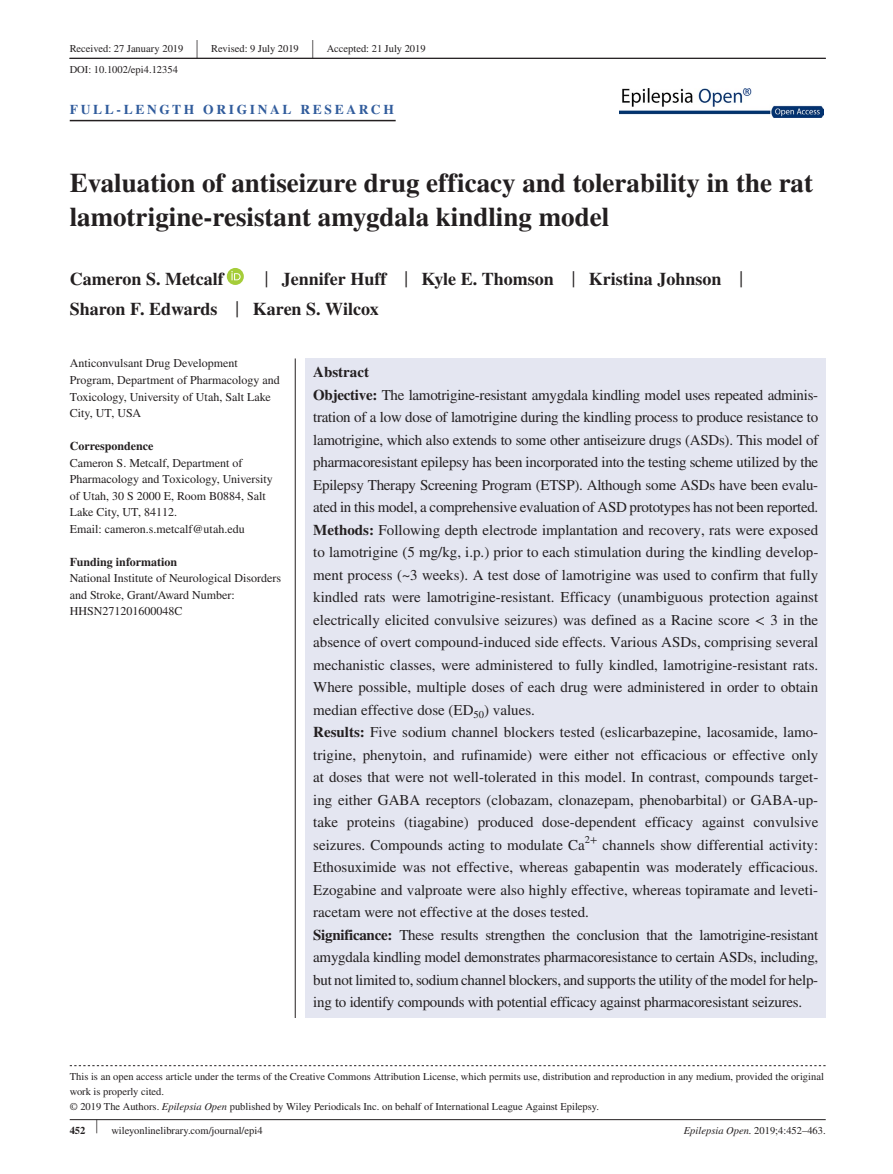
<style>
.page{position:relative;width:893px;height:1174px;background:#fff}
.page>*{position:absolute;margin:0;border:0;box-sizing:border-box;transform-origin:0 0}
.t1{font:700 27px/34.5px "STIX";color:#231f20}
.t2{font:26.55px "STIX";color:#231f20;scale:.4 1}
.t3{font:700 18px/30px "STIX";color:#231f20}
.t4{font:15px/22.5px "STIX";color:#231f20}
.t5{font:15px/22.5px "STIX";letter-spacing:-.02em;color:#231f20}
.t6{font:700 13.5px "STIX";letter-spacing:.2em;color:#315c9c}
.t7{font:12px/16.5px "STIX";color:#231f20}
.t8{font:700 12px "STIX";color:#231f20}
.t9{font:10.5px/15px "STIX";color:#231f20}
.s1{font-weight:400;font-size:23.4px}
.s2{font-weight:700}
.s3{font-style:italic}
.s4{font-size:19.5px}
</style>
<div class="page">
<hr style="left:70px;top:1119px;width:756px;height:1px;background:#231f20">
<hr style="left:69px;top:58px;width:757px;height:1px;background:#231f20">
<img style="left:619px;top:88px;width:204px;height:30px">
<hr style="left:70px;top:120px;width:326px;height:1px;background:#231f20">
<div style="left:227px;top:268px;width:17px;height:17px;background:#a5cd39;border-radius:50%"></div>
<svg style="left:231px;top:271px;width:10px;height:9px"></svg>
<svg style="left:70px;top:1065px;width:756px;height:1px"></svg>
<div style="left:306px;top:358px;width:520px;height:660px;background:#e4e6f1"></div>
<hr style="left:295px;top:358px;width:1px;height:660px;background:#231f20">
<p class="t9" style="left:70px;top:41px;width:115px">Received: 27 January 2019</p>
<h2 class="t2" style="left:196px;top:31px;width:7px">|</h2>
<p class="t9" style="left:211px;top:41px;width:89px">Revised: 9 July 2019</p>
<h2 class="t2" style="left:312px;top:31px;width:7px">|</h2>
<p class="t9" style="left:327px;top:41px;width:100px">Accepted: 21 July 2019</p>
<p class="t9" style="left:70px;top:63px;width:110px">DOI: 10.1002/epi4.12354</p>
<p class="t6" style="left:70px;top:101px;width:326px">FULL‐LENGTH ORIGINAL RESEARCH</p>
<h1 class="t1" style="left:70px;top:165px;width:745px">Evaluation of antiseizure drug efficacy and tolerability in the rat lamotrigine‐resistant amygdala kindling model</h1>
<p class="t3" style="left:70px;top:264px;width:675px;text-indent:195px"><span class="s1">|</span> Jennifer Huff <span class="s1">|</span> Kyle E. Thomson <span class="s1">|</span> Kristina Johnson <span class="s1">|<br></span>Sharon F. Edwards <span class="s1">|</span> Karen S. Wilcox</p>
<p class="t3" style="left:70px;top:264px;width:156px">Cameron S. Metcalf</p>
<p class="t7" style="left:70px;top:356px;width:212px">Anticonvulsant Drug Development<br>Program, Department of Pharmacology and<br>Toxicology, University of Utah, Salt Lake<br>City, UT, USA</p>
<p class="t8" style="left:70px;top:439px;width:85px">Correspondence</p>
<p class="t7" style="left:70px;top:455px;width:205px">Cameron S. Metcalf, Department of Pharmacology and Toxicology, University of Utah, 30 S 2000 E, Room B0884, Salt Lake City, UT, 84112.<br>Email: cameron.s.metcalf@utah.edu</p>
<p class="t8" style="left:70px;top:554px;width:109px">Funding information</p>
<p class="t7" style="left:70px;top:570px;width:213px">National Institute of Neurological Disorders and Stroke, Grant/Award Number:<br>HHSN271201600048C</p>
<p class="t4" style="left:313px;top:362px;width:507px"><span class="s2">Abstract<br>Objective:</span> The lamotrigine‐resistant amygdala kindling model uses repeated adminis&shy;tration of a low dose of lamotrigine during the kindling process to produce resistance to lamotrigine, which also extends to some other antiseizure drugs (ASDs). This model of pharmacoresistant epilepsy has been incorporated into the testing scheme utilized by the Epilepsy Therapy Screening Program (ETSP). Although some ASDs have been evalu&shy;ated in this model, a comprehensive evaluation of ASD prototypes has not been reported.<br><span class="s2">Methods:</span> Following depth electrode implantation and recovery, rats were exposed to lamotrigine (5 mg/kg, i.p.) prior to each stimulation during the kindling develop&shy;ment process (~3 weeks). A test dose of lamotrigine was used to confirm that fully kindled rats were lamotrigine‐resistant. Efficacy (unambiguous protection against electrically elicited convulsive seizures) was defined as a Racine score &lt; 3 in the absence of overt compound‐induced side effects. Various ASDs, comprising several mechanistic classes, were administered to fully kindled, lamotrigine‐resistant rats.<br>Where possible, multiple doses of each drug were administered in order to obtain median effective dose (ED<sub>50</sub>) values.<br><span class="s2">Results:</span> Five sodium channel blockers tested (eslicarbazepine, lacosamide, lamo&shy;trigine, phenytoin, and rufinamide) were either not efficacious or effective only at doses that were not well‐tolerated in this model. In contrast, compounds target&shy;ing either GABA receptors (clobazam, clonazepam, phenobarbital) or GABA‐up&shy;take proteins (tiagabine) produced dose‐dependent efficacy against convulsive seizures. Compounds acting to modulate Ca</p>
<p class="t9" style="left:585px;top:833px;width:14px">2+</p>
<p class="t5" style="left:313px;top:834px;width:507px;text-indent:289px">channels show differential activity:<br>Ethosuximide was not effective, whereas gabapentin was moderately efficacious.<br>Ezogabine and valproate were also highly effective, whereas topiramate and leveti&shy;racetam were not effective at the doses tested.<br><span class="s2">Significance:</span> These results strengthen the conclusion that the lamotrigine‐resistant amygdala kindling model demonstrates pharmacoresistance to certain ASDs, including, but not limited to, sodium channel blockers, and supports the utility of the model for help&shy;ing to identify compounds with potential efficacy against pharmacoresistant seizures.</p>
<p class="t9" style="left:70px;top:1069px;width:756px">This is an open access article under the terms of the Creative Commons Attribution License, which permits use, distribution and reproduction in any medium, provided the original work is properly cited.<br>© 2019 The Authors. <span class="s3">Epilepsia Open</span> published by Wiley Periodicals Inc. on behalf of International League Against Epilepsy.</p>
<p class="t9" style="left:70px;top:1123px;width:194px"><span class="s2">452</span> <span class="s4">|</span> wileyonlinelibrary.com/journal/epi4</p>
<p class="t9" style="left:684px;top:1123px;width:143px"><span class="s3">Epilepsia Open.</span> 2019;4:452–463.</p>
</div>
